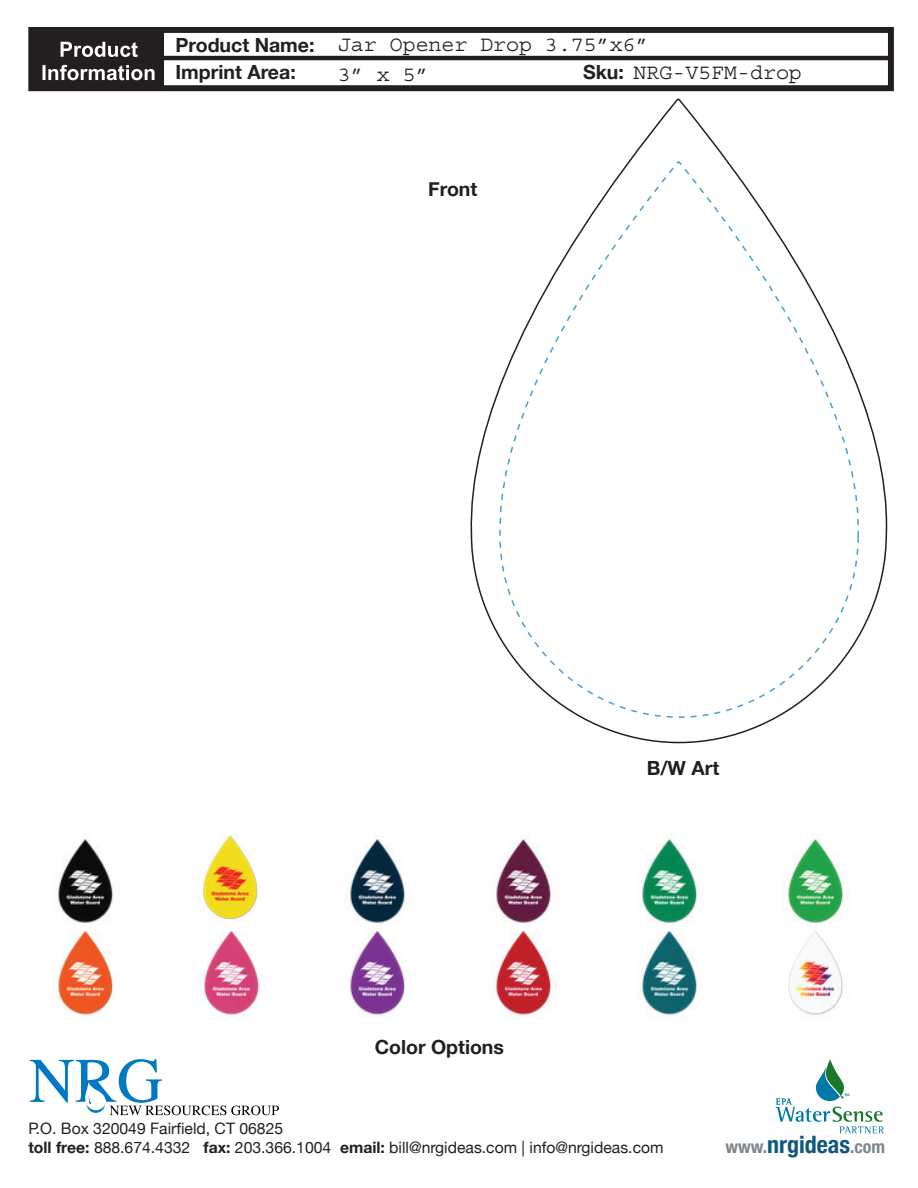
<style>
.page{position:relative;width:918px;height:1188px;background:#fff}
.page>*{position:absolute;margin:0;border:0;box-sizing:border-box;transform-origin:0 0}
.t1{font:21.6px/30px "Courier";color:#231f20}
.t2{font:700 19.5px/27px "Helvetica Neue";color:#231f20}
.t3{font:700 condensed 18px "Helvetica Neue";color:#7f868b}
.t4{font:15.75px/18.9px "Helvetica Neue";color:#231f20}
.s1{font-family:"Helvetica Neue";font-weight:700;font-size:19.5px}
.s2{font-weight:700}
.s3{font-size:24px;color:#11587e}
</style>
<div class="page">
<div style="left:31px;top:30px;width:133px;height:58px;background:#231f20"></div>
<hr style="left:156px;top:56px;width:733px;height:4px;background:#231f20">
<svg style="left:43px;top:42px;width:112px;height:38px"></svg>
<div style="left:28px;top:27px;width:866px;height:64px;border:6px solid #231f20"></div>
<svg style="left:30px;top:1059px;width:249px;height:56px"></svg>
<svg style="left:775px;top:1059px;width:109px;height:75px"></svg>
<svg style="left:470px;top:98px;width:418px;height:646px"></svg>
<img style="left:56px;top:834px;width:788px;height:184px">
<svg style="left:497px;top:161px;width:364px;height:558px"></svg>
<p class="t2" style="left:176px;top:32px;width:141px">Product Name:<br>Imprint Area:</p>
<h1 class="t1" style="left:338px;top:30px;width:312px">Jar Opener Drop 3.75”x6”<br>3” x 5”</h1>
<h1 class="t1" style="left:583px;top:58px;width:220px"><span class="s1">Sku:</span> NRG-V5FM-drop</h1>
<p class="t2" style="left:428px;top:176px;width:51px">Front</p>
<p class="t2" style="left:375px;top:1034px;width:131px">Color Options</p>
<p class="t2" style="left:647px;top:755px;width:74px">B/W Art</p>
<p class="t4" style="left:28px;top:1120px;width:637px">P.O. Box 320049 Fairfield, CT 06825<br><span class="s2">toll free:</span> 888.674.4332 <span class="s2">fax:</span> 203.366.1004 <span class="s2">email:</span> bill@nrgideas.com | info@nrgideas.com</p>
<p class="t3" style="left:725px;top:1131px;width:161px">www.<span class="s3">nrgideas</span>.com</p>
</div>
